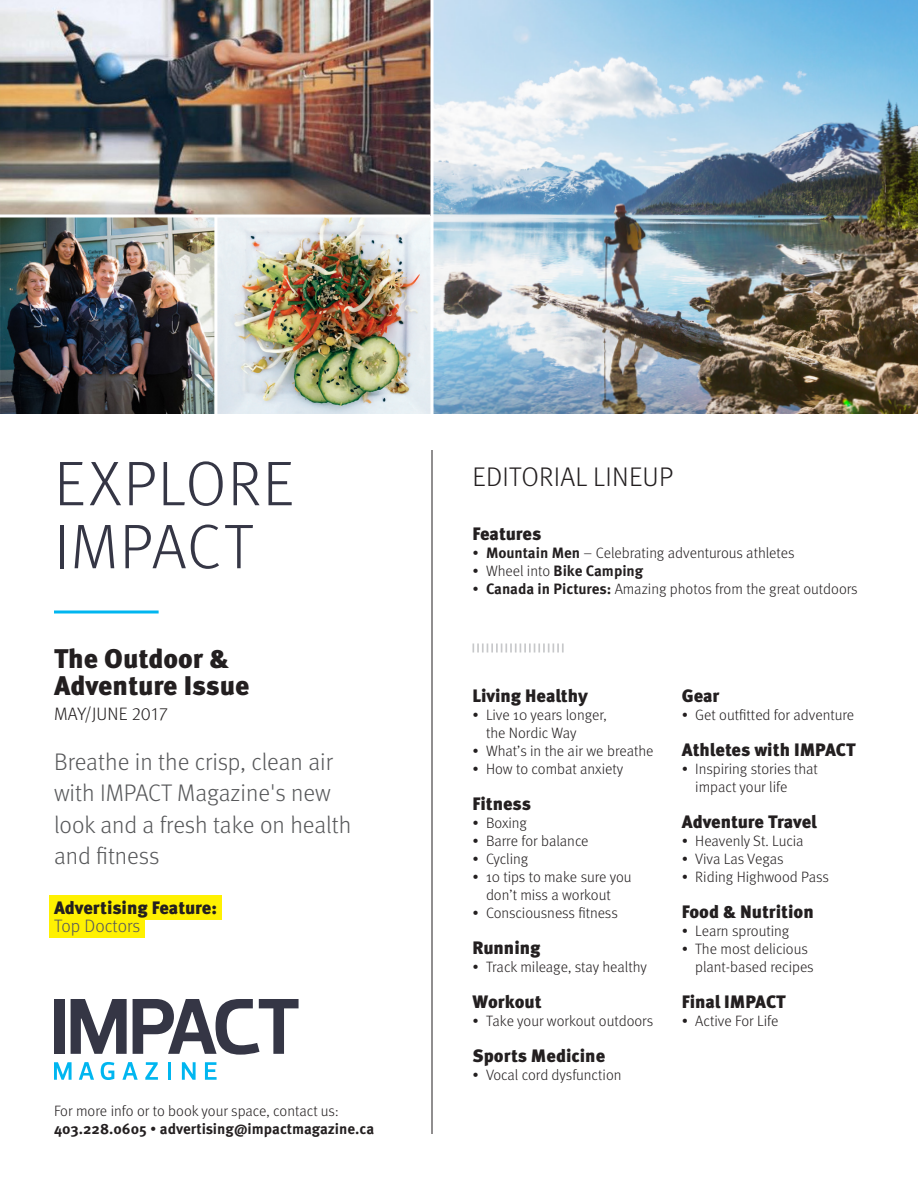
<style>
.page{position:relative;width:918px;height:1188px;background:#fff}
.page>*{position:absolute;margin:0;border:0;box-sizing:border-box;transform-origin:0 0}
.t1{font:300 63px/63px "Meta Pro";letter-spacing:.025em;color:#353645}
.t2{font:900 27px/27px "Meta Pro";color:#231f20}
.Subhead{font:300 27px "Meta Pro";letter-spacing:.01em;color:#231f20}
.t3{font:300 24px/31.5px "Meta Pro";color:#57585a}
.Editorial_Outline_Su{font:900 18px "Meta Pro";color:#231f20}
.Subhead-2{font:300 18px "Meta Pro";letter-spacing:.005em;color:#231f20}
.t4{font:300 18px "Meta Pro";color:#57585a}
.Body{font:300 15px/18px "Meta Pro";color:#231f20}
.Body-2{font:700 15px "Meta Pro";color:#231f20}
.s1{font-weight:300}
.s2{font-weight:700}
</style>
<div class="page">
<img style="left:0;top:218px;width:214px;height:196px">
<img style="left:434px;top:0;width:484px;height:414px">
<img style="left:217px;top:218px;width:213px;height:196px">
<img style="left:0;top:0;width:430px;height:214px">
<hr style="left:432px;top:450px;width:1px;height:684px;background:#231f20">
<svg style="left:430px;top:0;width:4px;height:414px"></svg>
<svg style="left:54px;top:610px;width:105px;height:4px"></svg>
<div style="left:54px;top:999px;width:11px;height:55px;background:#353645"></div>
<svg style="left:71px;top:999px;width:56px;height:55px"></svg>
<svg style="left:133px;top:999px;width:166px;height:56px"></svg>
<svg style="left:54px;top:1062px;width:18px;height:18px"></svg>
<svg style="left:79px;top:1062px;width:15px;height:18px"></svg>
<svg style="left:101px;top:1062px;width:13px;height:18px"></svg>
<svg style="left:122px;top:1062px;width:16px;height:18px"></svg>
<svg style="left:145px;top:1062px;width:13px;height:18px"></svg>
<hr style="left:168px;top:1062px;width:3px;height:18px;background:#00b6f0">
<svg style="left:182px;top:1062px;width:14px;height:18px"></svg>
<svg style="left:205px;top:1062px;width:12px;height:18px"></svg>
<svg style="left:0;top:214px;width:430px;height:4px"></svg>
<svg style="left:473px;top:644px;width:91px;height:8px"></svg>
<div style="left:50px;top:895px;width:172px;height:25px;background:#fff101"></div>
<div style="left:50px;top:913px;width:95px;height:25px;background:#fff101"></div>
<p class="t1" style="left:54px;top:449px;width:241px">EXPLORE<br>IMPACT</p>
<p class="t2" style="left:54px;top:644px;width:197px">The Outdoor &amp;<br>Adventure Issue</p>
<p class="Subhead-2" style="left:54px;top:701px;width:115px">MAY/JUNE 2017</p>
<p class="t3" style="left:54px;top:744px;width:299px">Breathe in the crisp, clean air with IMPACT Magazine's new look and a fresh take on health and fitness</p>
<p class="Editorial_Outline_Su" style="left:54px;top:893px;width:165px">Advertising Feature:</p>
<p class="t4" style="left:54px;top:912px;width:88px">Top Doctors</p>
<p class="Body" style="left:54px;top:1101px;width:286px">For more info or to book your space, contact us:</p>
<p class="Body-2" style="left:54px;top:1117px;width:322px">403.228.0605 <span class="s1">•</span> advertising@impactmagazine.ca</p>
<p class="Subhead" style="left:473px;top:457px;width:202px">EDITORIAL LINEUP</p>
<p class="Editorial_Outline_Su" style="left:472px;top:519px;width:70px">Features</p>
<p class="Body" style="left:472px;top:543px;width:324px">• <span class="s2">Mountain Men</span> – Celebrating adventurous athletes</p>
<p class="Body-2" style="left:472px;top:559px;width:172px"><span class="s1">• Wheel into</span> Bike Camping</p>
<p class="Body" style="left:472px;top:579px;width:387px">• <span class="s2">Canada in Pictures:</span> Amazing photos from the great outdoors</p>
<p class="Editorial_Outline_Su" style="left:472px;top:681px;width:117px">Living Healthy</p>
<p class="Body" style="left:486px;top:705px;width:122px;text-indent:-14px">• Live 10 years longer, the Nordic Way</p>
<p class="Body" style="left:472px;top:741px;width:183px">• What’s in the air we breathe</p>
<p class="Body" style="left:472px;top:759px;width:152px">• How to combat anxiety</p>
<p class="Editorial_Outline_Su" style="left:472px;top:789px;width:60px">Fitness</p>
<p class="Body" style="left:472px;top:813px;width:56px">• Boxing</p>
<p class="Body" style="left:472px;top:831px;width:118px">• Barre for balance</p>
<p class="Body" style="left:472px;top:849px;width:57px">• Cycling</p>
<p class="Body" style="left:472px;top:867px;width:161px;text-align:center">• 10 tips to make sure you don’t miss a workout</p>
<p class="Body" style="left:472px;top:903px;width:147px">• Consciousness fitness</p>
<p class="Editorial_Outline_Su" style="left:472px;top:933px;width:70px">Running</p>
<p class="Body" style="left:472px;top:957px;width:176px">• Track mileage, stay healthy</p>
<p class="Editorial_Outline_Su" style="left:472px;top:987px;width:71px">Workout</p>
<p class="Body" style="left:472px;top:1011px;width:182px">• Take your workout outdoors</p>
<p class="Editorial_Outline_Su" style="left:472px;top:1041px;width:134px">Sports Medicine</p>
<p class="Body" style="left:472px;top:1065px;width:151px">• Vocal cord dysfunction</p>
<p class="Editorial_Outline_Su" style="left:682px;top:681px;width:39px">Gear</p>
<p class="Body" style="left:682px;top:705px;width:174px">• Get outfitted for adventure</p>
<p class="Editorial_Outline_Su" style="left:682px;top:735px;width:175px">Athletes with IMPACT</p>
<p class="Body" style="left:695px;top:759px;width:124px;text-indent:-14px">• Inspiring stories that impact your life</p>
<p class="Editorial_Outline_Su" style="left:682px;top:807px;width:137px">Adventure Travel</p>
<p class="Body" style="left:682px;top:831px;width:123px">• Heavenly St. Lucia</p>
<p class="Body" style="left:682px;top:849px;width:103px">• Viva Las Vegas</p>
<p class="Body" style="left:682px;top:867px;width:149px">• Riding Highwood Pass</p>
<p class="Editorial_Outline_Su" style="left:682px;top:897px;width:134px">Food &amp; Nutrition</p>
<p class="Body" style="left:682px;top:921px;width:109px">• Learn sprouting</p>
<p class="Body" style="left:695px;top:939px;width:120px;text-indent:-14px">• The most delicious plant-based recipes</p>
<p class="Editorial_Outline_Su" style="left:682px;top:987px;width:105px">Final IMPACT</p>
<p class="Body" style="left:682px;top:1011px;width:98px">• Active For Life</p>
</div>
